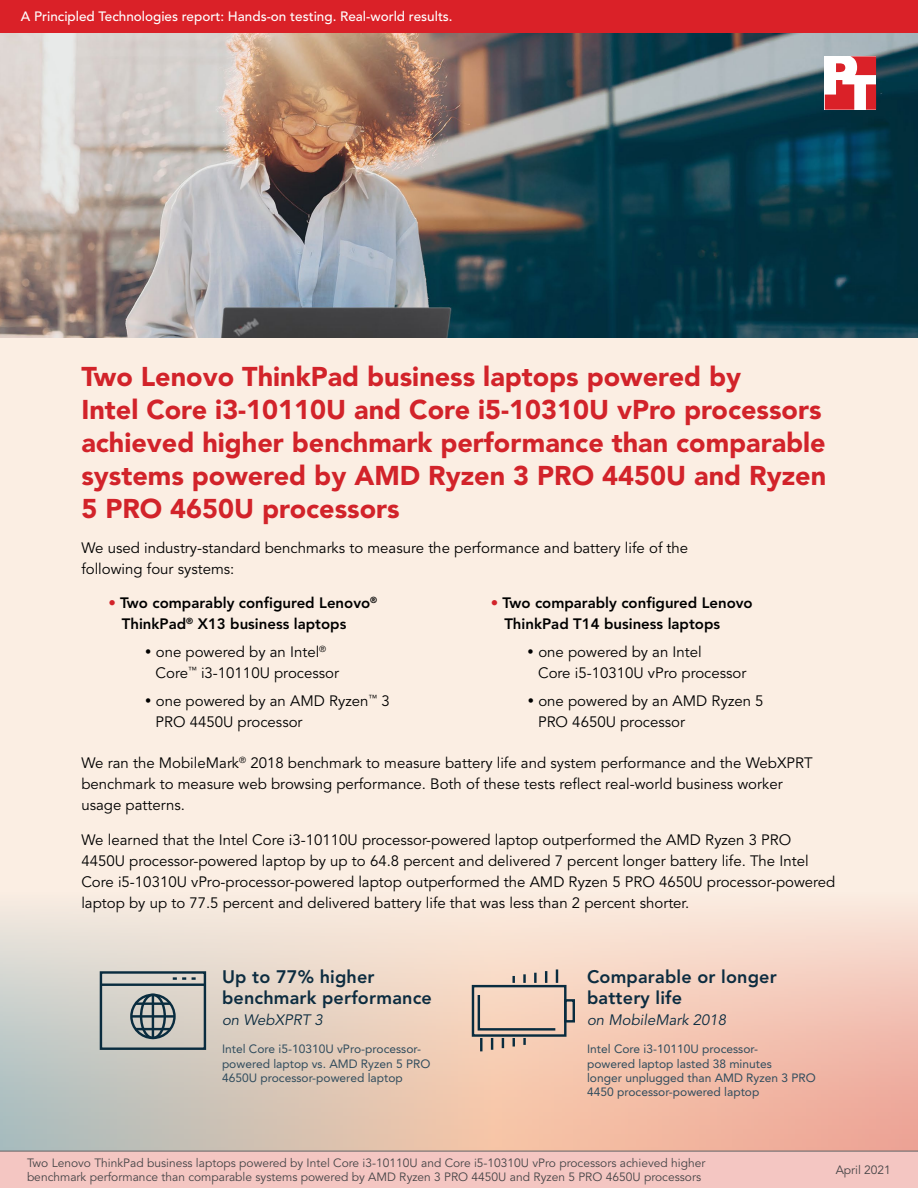
<style>
.page{position:relative;width:918px;height:1188px;background:#fff}
.page>*{position:absolute;margin:0;border:0;box-sizing:border-box;transform-origin:0 0}
.t1{font:900 27px/33px "Avenir LT Pro";color:#d2232a}
.t2{font:800 18px/21px "Avenir LT Pro";letter-spacing:.01em;color:#0c2c40}
.t3{font:15px/21px "Avenir LT Pro";color:#000}
.t4{font:800 15px/21px "Avenir LT Pro";color:#000}
.t5{font:italic 15px "Avenir LT Pro";color:#0c2c40}
.t6{font:500 13.5px "Avenir LT Pro";color:#fff}
.t7{font:12px/14.4px "Avenir LT Pro";color:#464547}
.t8{font:12px/14.4px "Avenir LT Pro";color:#304c5d}
.s1{font-weight:400;color:#d2232a}
</style>
<div class="page">
<div style="left:0;top:1151px;width:918px;height:37px;background:#f4c6c2"></div>
<div style="left:0;top:315px;width:918px;height:836px;background:#fbeee3"></div>
<svg style="left:0;top:912px;width:918px;height:239px;background:#e7cbbc"></svg>
<img style="left:0;top:33px;width:918px;height:305px">
<div style="left:472px;top:985px;width:95px;height:52px;border:2px solid #092c3f"></div>
<svg style="left:512px;top:976px;width:3px;height:7px"></svg>
<svg style="left:523px;top:974px;width:3px;height:9px"></svg>
<svg style="left:534px;top:973px;width:3px;height:10px"></svg>
<svg style="left:545px;top:971px;width:2px;height:12px"></svg>
<svg style="left:556px;top:969px;width:2px;height:14px"></svg>
<svg style="left:523px;top:1038px;width:3px;height:7px"></svg>
<svg style="left:513px;top:1038px;width:2px;height:9px"></svg>
<svg style="left:502px;top:1038px;width:2px;height:10px"></svg>
<svg style="left:491px;top:1038px;width:2px;height:12px"></svg>
<svg style="left:480px;top:1038px;width:2px;height:13px"></svg>
<div style="left:564px;top:999px;width:11px;height:24px;border:2px solid #092c3f"></div>
<svg style="left:476px;top:993px;width:82px;height:39px;background:#e3c5b3"></svg>
<div style="left:100px;top:971px;width:106px;height:79px;border:2px solid #092c3f"></div>
<hr style="left:101px;top:984px;width:104px;height:2px;background:#092c3f">
<svg style="left:173px;top:977px;width:13px;height:3px"></svg>
<svg style="left:192px;top:977px;width:4px;height:3px"></svg>
<div style="left:130px;top:994px;width:46px;height:45px;border:2px solid #092c3f;border-radius:50%"></div>
<div style="left:140px;top:994px;width:26px;height:45px;border:2px solid #092c3f;border-radius:50%"></div>
<hr style="left:152px;top:995px;width:2px;height:43px;background:#092c3f">
<hr style="left:131px;top:1015px;width:43px;height:3px;background:#092c3f">
<hr style="left:136px;top:1002px;width:34px;height:3px;background:#092c3f">
<hr style="left:136px;top:1028px;width:34px;height:2px;background:#092c3f">
<hr style="left:0;top:1151px;width:918px;height:1px;background:#616264">
<div style="left:0;top:0;width:918px;height:32px;background:#da2128"></div>
<svg style="left:825px;top:56px;width:51px;height:54px"></svg>
<p class="t6" style="left:21px;top:9px;width:433px">A Principled Technologies report: Hands-on testing. Real-world results.</p>
<h1 class="t1" style="left:81px;top:361px;width:746px">Two Lenovo ThinkPad business laptops powered by<br>Intel Core i3-10110U and Core i5-10310U vPro processors achieved higher benchmark performance than comparable systems powered by AMD Ryzen 3 PRO 4450U and Ryzen 5 PRO 4650U processors</h1>
<p class="t3" style="left:81px;top:538px;width:608px">We used industry-standard benchmarks to measure the performance and battery life of the following four systems:</p>
<p class="t4" style="left:122px;top:593px;width:257px;text-indent:-14px"><span class="s1">•</span> Two comparably configured Lenovo<sup>®<br></sup>ThinkPad<sup>®</sup> X13 business laptops</p>
<p class="t3" style="left:156px;top:642px;width:185px">one powered by an Intel<sup>®<br></sup>Core<sup>™</sup> i3-10110U processor</p>
<p class="t3" style="left:156px;top:691px;width:236px">one powered by an AMD Ryzen<sup>™</sup> 3<br>PRO 4450U processor</p>
<p class="t4" style="left:504px;top:593px;width:250px;text-indent:-14px"><span class="s1">•</span> Two comparably configured Lenovo<br>ThinkPad T14 business laptops</p>
<p class="t3" style="left:538px;top:642px;width:210px">one powered by an Intel<br>Core i5-10310U vPro processor</p>
<p class="t3" style="left:538px;top:691px;width:227px">one powered by an AMD Ryzen 5<br>PRO 4650U processor</p>
<p class="t3" style="left:81px;top:753px;width:733px">We ran the MobileMark<sup>®</sup> 2018 benchmark to measure battery life and system performance and the WebXPRT benchmark to measure web browsing performance. Both of these tests reflect real-world business worker usage patterns.</p>
<p class="t3" style="left:81px;top:829px;width:756px">We learned that the Intel Core i3-10110U processor-powered laptop outperformed the AMD Ryzen 3 PRO 4450U processor-powered laptop by up to 64.8 percent and delivered 7 percent longer battery life. The Intel Core i5-10310U vPro-processor-powered laptop outperformed the AMD Ryzen 5 PRO 4650U processor-powered laptop by up to 77.5 percent and delivered battery life that was less than 2 percent shorter.</p>
<p class="t2" style="left:222px;top:967px;width:211px">Up to 77% higher benchmark performance</p>
<p class="t5" style="left:222px;top:1011px;width:102px">on WebXPRT 3</p>
<p class="t8" style="left:222px;top:1042px;width:210px">Intel Core i5-10310U vPro-processor&shy;powered laptop vs. AMD Ryzen 5 PRO<br>4650U processor-powered laptop</p>
<p class="t2" style="left:587px;top:967px;width:191px">Comparable or longer battery life</p>
<p class="t5" style="left:587px;top:1011px;width:141px">on MobileMark 2018</p>
<p class="t8" style="left:587px;top:1042px;width:230px">Intel Core i3-10110U processor-<br>powered laptop lasted 38 minutes<br>longer unplugged than AMD Ryzen 3 PRO 4450 processor-powered laptop</p>
<p class="t7" style="left:27px;top:1156px;width:680px">Two Lenovo ThinkPad business laptops powered by Intel Core i3-10110U and Core i5-10310U vPro processors achieved higher benchmark performance than comparable systems powered by AMD Ryzen 3 PRO 4450U and Ryzen 5 PRO 4650U processors</p>
<p class="t7" style="left:836px;top:1163px;width:57px">April 2021</p>
</div>
